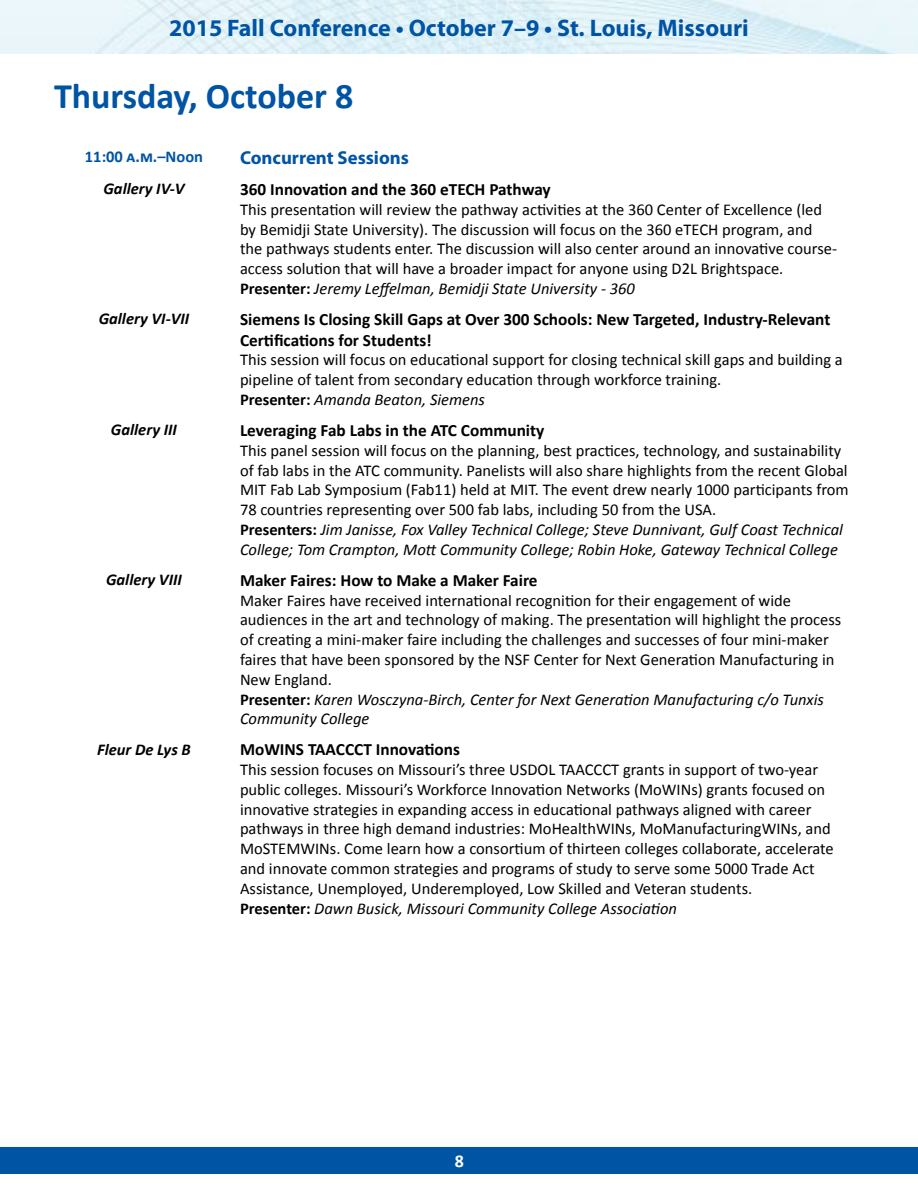
<style>
.page{position:relative;width:918px;height:1188px;background:#fff}
.page>*{position:absolute;margin:0;border:0;box-sizing:border-box;transform-origin:0 0}
.t1{font:700 36px "Calibri";color:#0054a4}
.t2{font:700 24px "Myriad Pro";color:#0054a4}
.t3{font:700 18.75px "Myriad Pro";color:#0054a4}
.t4{font:700 18px "Calibri";color:#fff}
.t5{font:700 17.25px/20.7px "Calibri";color:#000}
.t6{font:16.5px/19.8px "Calibri";color:#000}
.t7{font:italic 700 16.5px "Calibri";color:#000}
.t8{font:700 16.5px "Calibri";color:#0054a4}
.s1{font-weight:700}
.s2{font-style:italic}
</style>
<div class="page">
<div style="left:0;top:1148px;width:918px;height:26px;background:#0054a4"></div>
<h2 class="t2" style="left:169px;top:12px;width:581px">2015 Fall Conference • October 7–9 • St. Louis, Missouri</h2>
<h1 class="t1" style="left:54px;top:73px;width:301px">Thursday, October 8</h1>
<p class="t8" style="left:85px;top:146px;width:120px">11:00 a.m.–Noon</p>
<p class="t3" style="left:240px;top:146px;width:171px">Concurrent Sessions</p>
<p class="t7" style="left:103px;top:178px;width:83px">Gallery IV-V</p>
<p class="t5" style="left:240px;top:179px;width:312px">360 Innovation and the 360 eTECH Pathway</p>
<p class="t6" style="left:240px;top:199px;width:599px">This presentation will review the pathway activities at the 360 Center of Excellence (led by Bemidji State University). The discussion will focus on the 360 eTECH program, and the pathways students enter. The discussion will also center around an innovative course&shy;access solution that will have a broader impact for anyone using D2L Brightspace.<br><span class="s1">Presenter:</span> <span class="s2">Jeremy Leffelman, Bemidji State University - 360</span></p>
<p class="t7" style="left:99px;top:308px;width:92px">Gallery VI-VII</p>
<p class="t5" style="left:240px;top:309px;width:592px">Siemens Is Closing Skill Gaps at Over 300 Schools: New Targeted, Industry-Relevant<br>Certifications for Students!</p>
<p class="t6" style="left:240px;top:350px;width:604px">This session will focus on educational support for closing technical skill gaps and building a pipeline of talent from secondary education through workforce training.<br><span class="s1">Presenter:</span> <span class="s2">Amanda Beaton, Siemens</span></p>
<p class="t7" style="left:111px;top:419px;width:68px">Gallery III</p>
<p class="t5" style="left:240px;top:420px;width:306px">Leveraging Fab Labs in the ATC Community</p>
<p class="t6" style="left:240px;top:440px;width:610px">This panel session will focus on the planning, best practices, technology, and sustainability of fab labs in the ATC community. Panelists will also share highlights from the recent Global MIT Fab Lab Symposium (Fab11) held at MIT. The event drew nearly 1000 participants from 78 countries representing over 500 fab labs, including 50 from the USA.<br><span class="s1">Presenters:</span> <span class="s2">Jim Janisse, Fox Valley Technical College; Steve Dunnivant, Gulf Coast Technical College; Tom Crampton, Mott Community College; Robin Hoke, Gateway Technical College</span></p>
<p class="t7" style="left:106px;top:569px;width:77px">Gallery VIII</p>
<p class="t5" style="left:240px;top:570px;width:299px">Maker Faires: How to Make a Maker Faire</p>
<p class="t6" style="left:240px;top:590px;width:603px">Maker Faires have received international recognition for their engagement of wide audiences in the art and technology of making. The presentation will highlight the process of creating a mini-maker faire including the challenges and successes of four mini-maker faires that have been sponsored by the NSF Center for Next Generation Manufacturing in New England.<br><span class="s1">Presenter:</span> <span class="s2">Karen Wosczyna-Birch, Center for Next Generation Manufacturing c/o Tunxis Community College</span></p>
<p class="t7" style="left:97px;top:739px;width:95px">Fleur De Lys B</p>
<p class="t5" style="left:240px;top:739px;width:221px">MoWINS TAACCCT Innovations</p>
<p class="t6" style="left:240px;top:760px;width:595px">This session focuses on Missouri’s three USDOL TAACCCT grants in support of two-year public colleges. Missouri’s Workforce Innovation Networks (MoWINs) grants focused on innovative strategies in expanding access in educational pathways aligned with career pathways in three high demand industries: MoHealthWINs, MoManufacturingWINs, and MoSTEMWINs. Come learn how a consortium of thirteen colleges collaborate, accelerate and innovate common strategies and programs of study to serve some 5000 Trade Act Assistance, Unemployed, Underemployed, Low Skilled and Veteran students.<br><span class="s1">Presenter:</span> <span class="s2">Dawn Busick, Missouri Community College Association</span></p>
<p class="t4" style="left:455px;top:1149px;width:11px">8</p>
</div>
